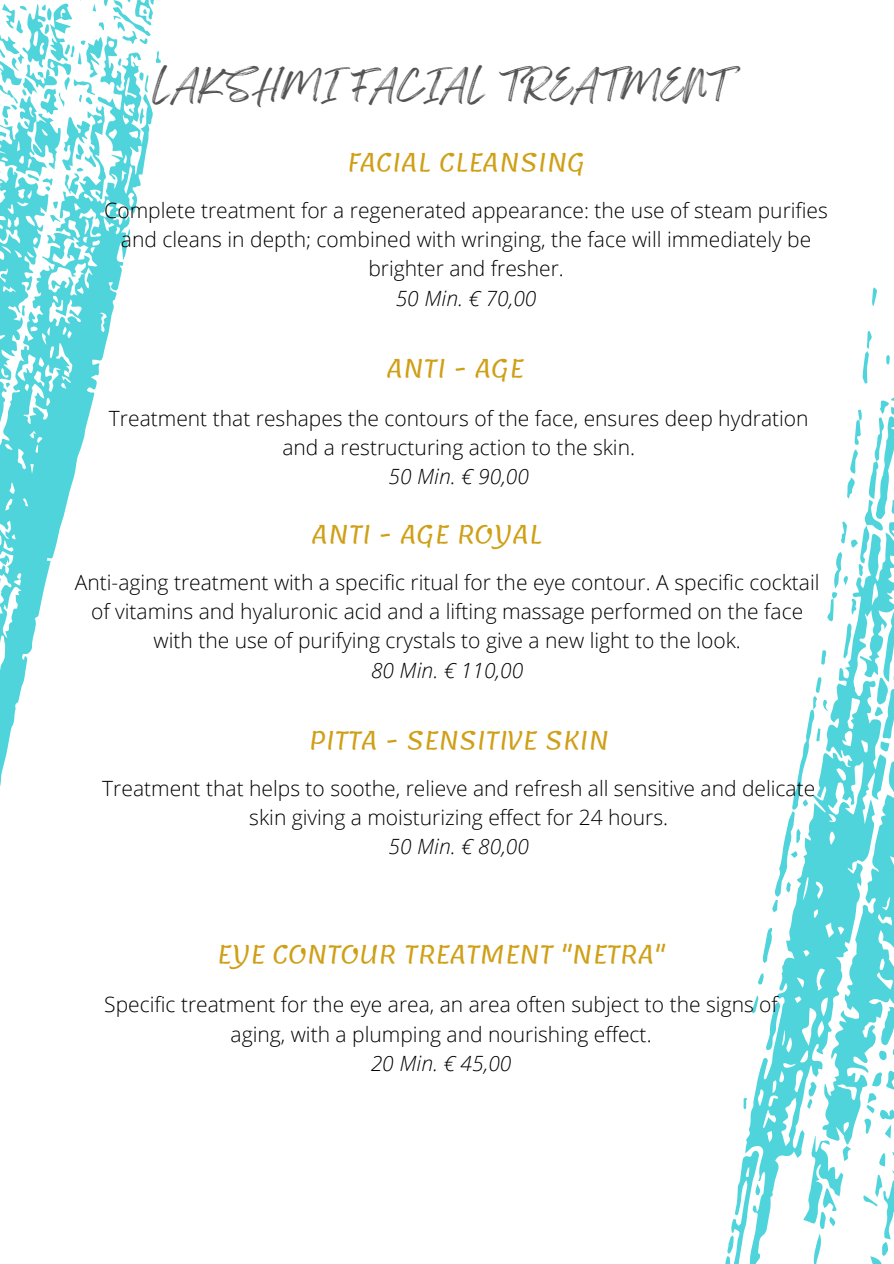
<style>
.page{position:relative;width:894px;height:1264px;background:#fff}
.page>*{position:absolute;margin:0;border:0;box-sizing:border-box;transform-origin:0 0}
.t1{font:33px "Feeling Passionate";color:#545454}
.t2{font:300 24.75px "Lemonada";color:#cf9f16}
.t3{font:300 21px/29.2px "Open Sans";color:#000;text-align:center}
.t4{font:italic 300 21px "Open Sans";color:#000}
</style>
<div class="page">
<svg style="left:0;top:0;width:161px;height:787px"></svg>
<svg style="left:725px;top:287px;width:168px;height:976px"></svg>
<h2 class="t1" style="left:153px;top:58px;width:577px">LAKSHMI FACIAL TREATMENT</h2>
<h1 class="t2" style="left:347px;top:148px;width:240px">FACIAL CLEANSING</h1>
<p class="t3" style="left:104px;top:195px;width:725px">Complete treatment for a regenerated appearance: the use of steam purifies and cleans in depth; combined with wringing, the face will immediately be brighter and fresher.</p>
<h2 class="t4" style="left:395px;top:283px;width:142px">50 Min. € 70,00</h2>
<p class="t2" style="left:386px;top:354px;width:139px">ANTI - AGE</p>
<p class="t3" style="left:109px;top:403px;width:701px">Treatment that reshapes the contours of the face, ensures deep hydration and a restructuring action to the skin.</p>
<p class="t4" style="left:388px;top:461px;width:142px">50 Min. € 90,00</p>
<h2 class="t2" style="left:311px;top:520px;width:232px">ANTI - AGE ROYAL</h2>
<p class="t3" style="left:75px;top:567px;width:746px">Anti-aging treatment with a specific ritual for the eye contour. A specific cocktail of vitamins and hyaluronic acid and a lifting massage performed on the face with the use of purifying crystals to give a new light to the look.</p>
<p class="t4" style="left:371px;top:655px;width:154px">80 Min. € 110,00</p>
<p class="t2" style="left:308px;top:725px;width:302px">PITTA - SENSITIVE SKIN</p>
<h2 class="t3" style="left:102px;top:773px;width:714px">Treatment that helps to soothe, relieve and refresh all sensitive and delicate skin giving a moisturizing effect for 24 hours.</h2>
<p class="t4" style="left:388px;top:831px;width:142px">50 Min. € 80,00</p>
<p class="t2" style="left:217px;top:939px;width:449px">EYE CONTOUR TREATMENT "NETRA"</p>
<p class="t3" style="left:104px;top:989px;width:675px">Specific treatment for the eye area, an area often subject to the signs of aging, with a plumping and nourishing effect.</p>
<h2 class="t4" style="left:370px;top:1048px;width:142px">20 Min. € 45,00</h2>
</div>
